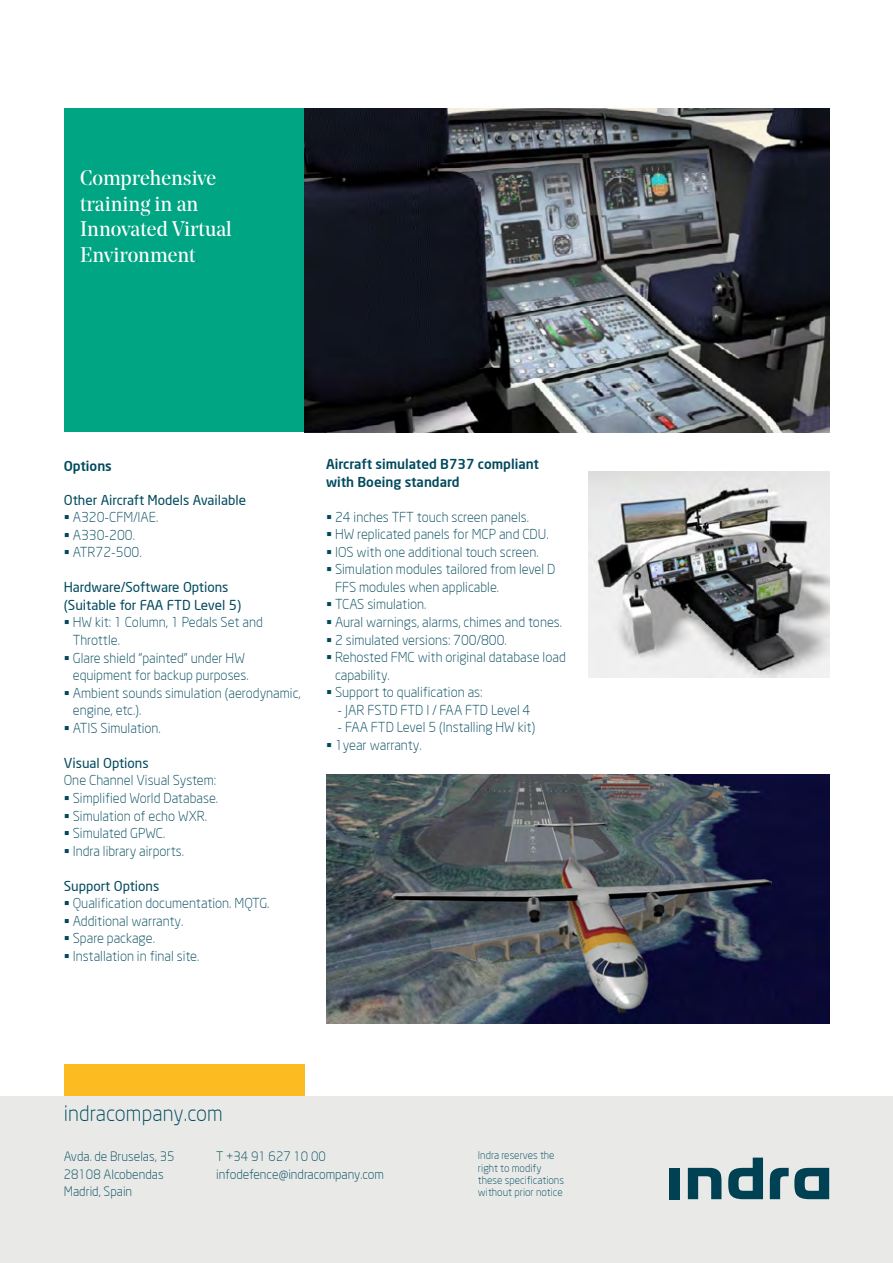
<style>
.page{position:relative;width:893px;height:1263px;background:#fff}
.page>*{position:absolute;margin:0;border:0;box-sizing:border-box;transform-origin:0 0}
.t1{font:21px/25.5px "Noe Display";color:#fff}
.t2{font:300 21px "Neo Sans";letter-spacing:.005em;color:#00495d}
.t3{font:300 13.5px/17.5px "Neo Sans";color:#00495d}
.t4{font:13.5px/17.5px "Neo Sans";color:#00495d}
.t5{font:500 13.5px/17.5px "Neo Sans";color:#00495d}
.t6{font:300 12.75px/17.5px "Neo Sans";color:#00495d}
.t7{font:300 10.5px/12px "Neo Sans";color:#00495d}
.s1{font-family:"Neo Sans";font-weight:300;font-size:13.5px;color:#004254}
</style>
<div class="page">
<div style="left:64px;top:108px;width:241px;height:324px;background:#00a583"></div>
<img style="left:305px;top:108px;width:524px;height:324px">
<div style="left:64px;top:1064px;width:241px;height:32px;background:#fbbb21"></div>
<div style="left:0;top:1096px;width:893px;height:167px;background:#e9eae8"></div>
<div style="left:670px;top:1168px;width:10px;height:31px;background:#004254"></div>
<svg style="left:688px;top:1168px;width:33px;height:31px"></svg>
<svg style="left:728px;top:1157px;width:35px;height:42px"></svg>
<svg style="left:770px;top:1168px;width:59px;height:31px"></svg>
<img style="left:326px;top:775px;width:503px;height:249px">
<img style="left:588px;top:471px;width:241px;height:206px">
<h1 class="t1" style="left:80px;top:165px;width:153px">Comprehensive training in an<br>Innovated Virtual<br>Environment<span class="s1">.</span></h1>
<p class="t5" style="left:64px;top:457px;width:50px">Options</p>
<p class="t4" style="left:64px;top:491px;width:184px">Other Aircraft Models Available</p>
<p class="t3" style="left:73px;top:508px;width:87px">A320-CFM/IAE.<br>A330-200.<br>ATR72-500.</p>
<p class="t4" style="left:64px;top:578px;width:179px">Hardware/Software Options (Suitable for FAA FTD Level 5)</p>
<p class="t3" style="left:73px;top:614px;width:230px">HW kit: 1 Column, 1 Pedals Set and<br>Throttle.<br>Glare shield “painted” under HW equipment for backup purposes.<br>Ambient sounds simulation (aerodynamic, engine, etc.).<br>ATIS Simulation.</p>
<p class="t4" style="left:64px;top:754px;width:86px">Visual Options</p>
<p class="t3" style="left:73px;top:772px;width:147px;text-indent:-9px">One Channel Visual System:<br>Simplified World Database.<br>Simulation of echo WXR.<br>Simulated GPWC.<br>Indra library airports.</p>
<p class="t4" style="left:64px;top:877px;width:97px">Support Options</p>
<p class="t3" style="left:73px;top:894px;width:198px">Qualification documentation. MQTG.<br>Additional warranty.<br>Spare package.<br>Installation in final site.</p>
<p class="t5" style="left:326px;top:455px;width:214px">Aircraft simulated B737 compliant with Boeing standard</p>
<p class="t3" style="left:335px;top:508px;width:232px">24 inches TFT touch screen panels.<br>HW replicated panels for MCP and CDU.<br>IOS with one additional touch screen.<br>Simulation modules tailored from level D<br>FFS modules when applicable.<br>TCAS simulation.<br>Aural warnings, alarms, chimes and tones.<br>2 simulated versions: 700/800.<br>Rehosted FMC with original database load capability.<br>Support to qualification as:</p>
<p class="t3" style="left:338px;top:701px;width:194px">- JAR FSTD FTD I / FAA FTD Level 4</p>
<p class="t3" style="left:335px;top:718px;width:202px">- FAA FTD Level 5 (Installing HW kit)<br>1year warranty.</p>
<h1 class="t2" style="left:64px;top:1101px;width:160px">indracompany.com</h1>
<p class="t6" style="left:64px;top:1148px;width:112px">Avda. de Bruselas, 35<br>28108 Alcobendas<br>Madrid, Spain</p>
<p class="t6" style="left:216px;top:1147px;width:169px">T +34 91 627 10 00 infodefence@indracompany.com</p>
<p class="t7" style="left:478px;top:1149px;width:88px">Indra reserves the right to modify these specifications without prior notice</p>
</div>
